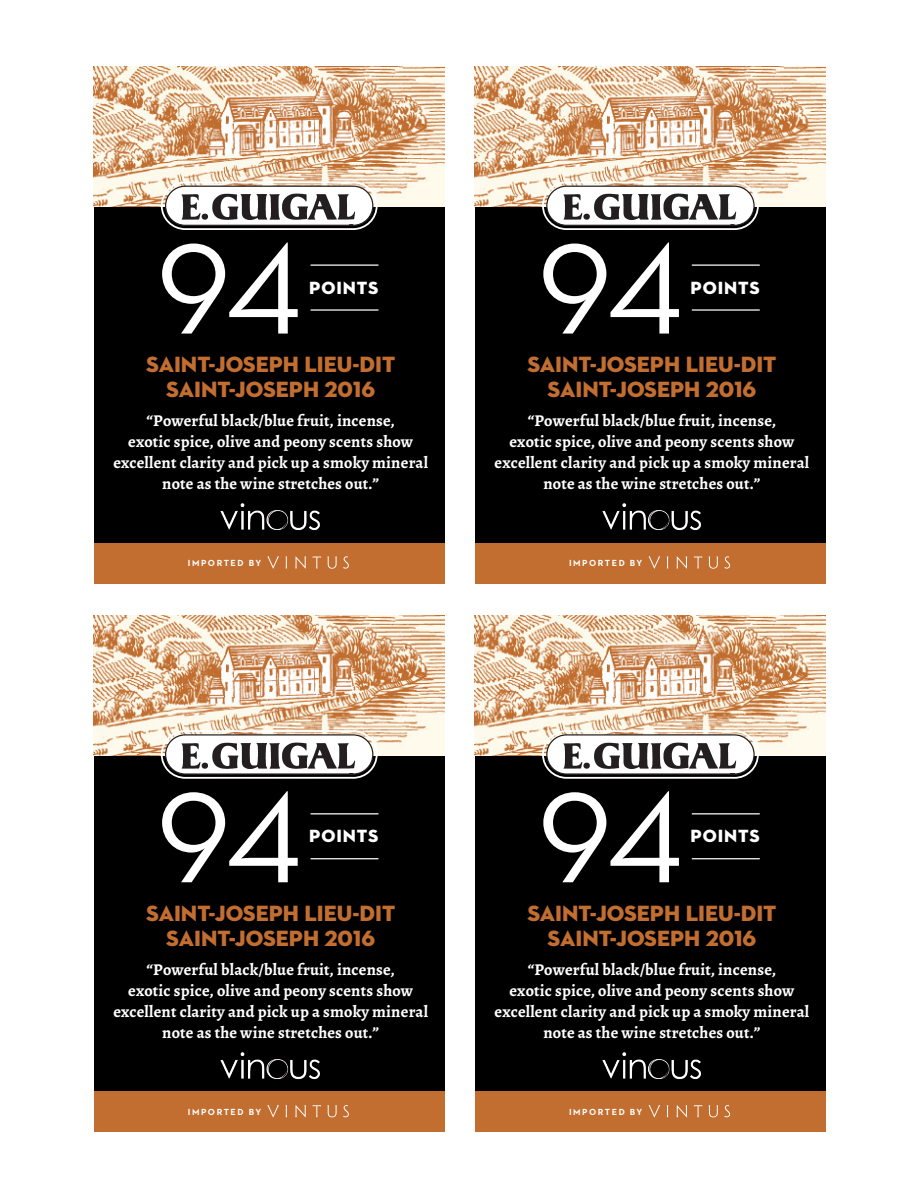
<style>
.page{position:relative;width:918px;height:1188px;background:#fff}
.page>*{position:absolute;margin:0;border:0;box-sizing:border-box;transform-origin:0 0}
.t1{font:130.8px "Neutraface 2 Text PS Book LF";letter-spacing:-.04em;color:#fff}
.t2{font:22.5px/25.5px "Neutraface 2 Display Titling";color:#c26e30;text-align:center}
.t3{font:18px "Neutraface 2 Display Titling";letter-spacing:.05em;color:#fff}
.t4{font:700 16.5px/21px "Alegreya";letter-spacing:.01em;color:#fff;text-align:center}
.t5{font:700 9px "Neutraface 2 Text";letter-spacing:.17em;color:#fff}
</style>
<div class="page">
<div style="left:94px;top:168px;width:351px;height:411px;background:#000001"></div>
<img style="left:94px;top:67px;width:351px;height:140px">
<div style="left:94px;top:543px;width:351px;height:40px;background:#c26e30"></div>
<hr style="left:311px;top:265px;width:68px;height:1px;background:#fff">
<hr style="left:311px;top:309px;width:68px;height:2px;background:#fff">
<svg style="left:343px;top:556px;width:6px;height:13px"></svg>
<svg style="left:313px;top:557px;width:8px;height:11px"></svg>
<svg style="left:295px;top:556px;width:11px;height:13px"></svg>
<svg style="left:267px;top:556px;width:12px;height:13px"></svg>
<svg style="left:327px;top:557px;width:10px;height:12px"></svg>
<svg style="left:160px;top:181px;width:219px;height:49px"></svg>
<img style="left:173px;top:188px;width:192px;height:36px">
<img style="left:220px;top:503px;width:100px;height:28px">
<div style="left:94px;top:717px;width:351px;height:411px;background:#000001"></div>
<img style="left:94px;top:616px;width:351px;height:139px">
<div style="left:94px;top:1092px;width:351px;height:40px;background:#c26e30"></div>
<hr style="left:311px;top:813px;width:68px;height:1px;background:#fff">
<hr style="left:311px;top:858px;width:68px;height:1px;background:#fff">
<svg style="left:343px;top:1105px;width:6px;height:12px"></svg>
<svg style="left:313px;top:1105px;width:8px;height:12px"></svg>
<svg style="left:295px;top:1105px;width:11px;height:13px"></svg>
<svg style="left:286px;top:1105px;width:1px;height:12px"></svg>
<svg style="left:267px;top:1105px;width:12px;height:13px"></svg>
<svg style="left:327px;top:1105px;width:10px;height:12px"></svg>
<svg style="left:160px;top:729px;width:219px;height:50px;background:#a49d96"></svg>
<img style="left:173px;top:737px;width:192px;height:36px">
<img style="left:220px;top:1052px;width:100px;height:28px">
<div style="left:475px;top:168px;width:351px;height:411px;background:#000001"></div>
<img style="left:475px;top:67px;width:351px;height:140px">
<div style="left:475px;top:543px;width:351px;height:40px;background:#c26e30"></div>
<hr style="left:692px;top:265px;width:68px;height:1px;background:#fff">
<hr style="left:692px;top:309px;width:68px;height:2px;background:#fff">
<svg style="left:724px;top:556px;width:6px;height:13px"></svg>
<svg style="left:694px;top:557px;width:8px;height:11px"></svg>
<svg style="left:677px;top:556px;width:10px;height:13px"></svg>
<svg style="left:649px;top:556px;width:11px;height:13px"></svg>
<svg style="left:709px;top:557px;width:9px;height:12px"></svg>
<svg style="left:541px;top:181px;width:219px;height:49px"></svg>
<img style="left:554px;top:188px;width:193px;height:36px">
<img style="left:602px;top:503px;width:99px;height:28px">
<div style="left:475px;top:717px;width:351px;height:411px;background:#000001"></div>
<img style="left:475px;top:616px;width:351px;height:139px">
<div style="left:475px;top:1092px;width:351px;height:40px;background:#c26e30"></div>
<hr style="left:692px;top:813px;width:68px;height:1px;background:#fff">
<hr style="left:692px;top:858px;width:68px;height:1px;background:#fff">
<svg style="left:724px;top:1105px;width:6px;height:12px"></svg>
<svg style="left:694px;top:1105px;width:8px;height:12px"></svg>
<svg style="left:677px;top:1105px;width:10px;height:13px"></svg>
<svg style="left:667px;top:1105px;width:1px;height:12px"></svg>
<svg style="left:649px;top:1105px;width:11px;height:13px"></svg>
<svg style="left:709px;top:1105px;width:9px;height:12px"></svg>
<svg style="left:541px;top:729px;width:219px;height:50px;background:#a49d95"></svg>
<img style="left:554px;top:737px;width:193px;height:36px">
<img style="left:602px;top:1052px;width:99px;height:28px">
<p class="t1" style="left:156px;top:210px;width:148px">94</p>
<p class="t3" style="left:309px;top:276px;width:71px">POINTS</p>
<p class="t2" style="left:146px;top:351px;width:251px">SAINT-JOSEPH LIEU-DIT<br>SAINT-JOSEPH 2016</p>
<p class="t4" style="left:113px;top:410px;width:316px">“Powerful black/blue fruit, incense,<br>exotic spice, olive and peony scents show excellent clarity and pick up a smoky mineral note as the wine stretches out.”</p>
<p class="t5" style="left:188px;top:558px;width:75px">IMPORTED BY</p>
<p class="t1" style="left:538px;top:210px;width:148px">94</p>
<p class="t3" style="left:690px;top:276px;width:71px">POINTS</p>
<p class="t2" style="left:527px;top:351px;width:251px">SAINT-JOSEPH LIEU-DIT<br>SAINT-JOSEPH 2016</p>
<p class="t4" style="left:495px;top:410px;width:316px">“Powerful black/blue fruit, incense,<br>exotic spice, olive and peony scents show excellent clarity and pick up a smoky mineral note as the wine stretches out.”</p>
<p class="t5" style="left:569px;top:558px;width:75px">IMPORTED BY</p>
<p class="t1" style="left:156px;top:758px;width:148px">94</p>
<p class="t3" style="left:309px;top:825px;width:71px">POINTS</p>
<p class="t2" style="left:146px;top:900px;width:251px">SAINT-JOSEPH LIEU-DIT<br>SAINT-JOSEPH 2016</p>
<p class="t4" style="left:113px;top:959px;width:316px">“Powerful black/blue fruit, incense,<br>exotic spice, olive and peony scents show excellent clarity and pick up a smoky mineral note as the wine stretches out.”</p>
<p class="t5" style="left:188px;top:1106px;width:75px">IMPORTED BY</p>
<p class="t1" style="left:538px;top:758px;width:148px">94</p>
<p class="t3" style="left:690px;top:825px;width:71px">POINTS</p>
<p class="t2" style="left:527px;top:900px;width:251px">SAINT-JOSEPH LIEU-DIT<br>SAINT-JOSEPH 2016</p>
<p class="t4" style="left:495px;top:959px;width:316px">“Powerful black/blue fruit, incense,<br>exotic spice, olive and peony scents show excellent clarity and pick up a smoky mineral note as the wine stretches out.”</p>
<p class="t5" style="left:569px;top:1106px;width:75px">IMPORTED BY</p>
</div>
